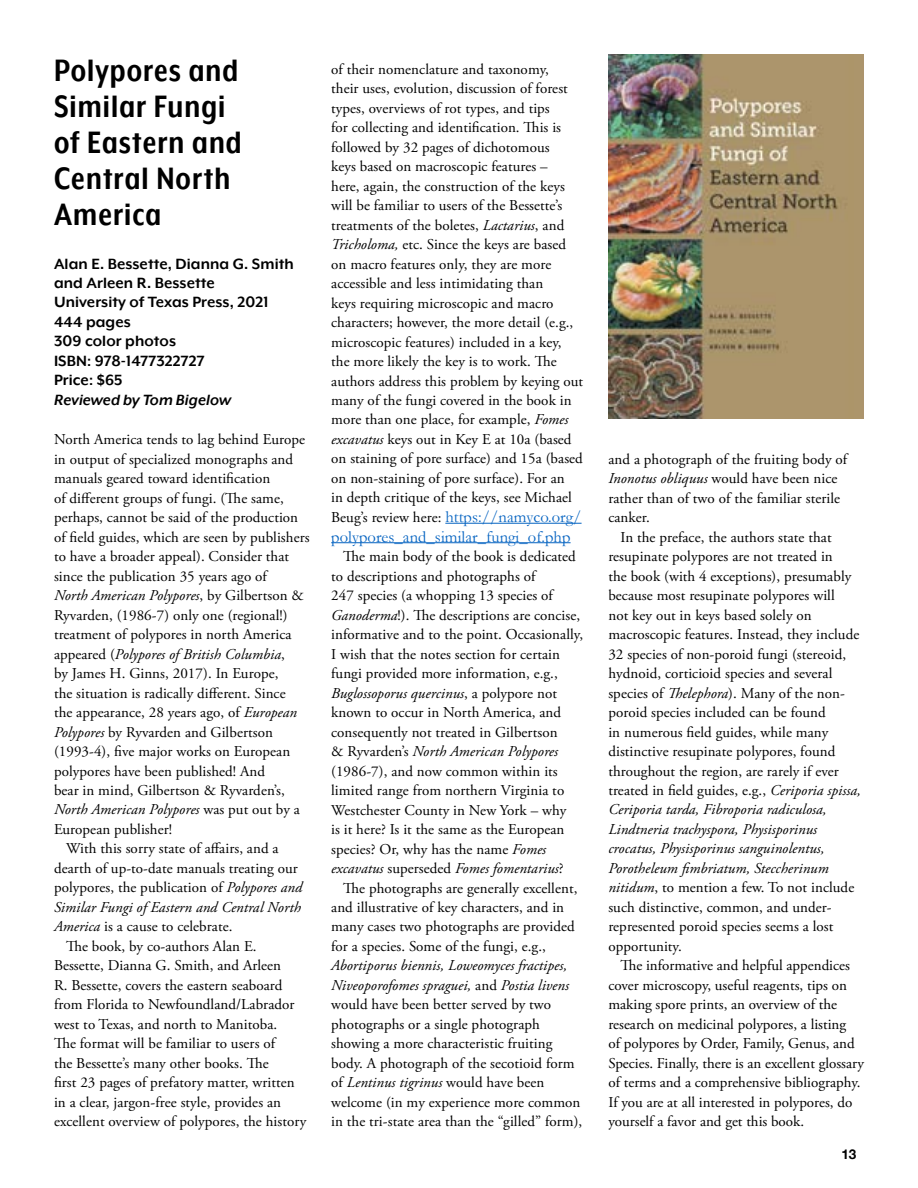
<style>
.page{position:relative;width:918px;height:1188px;background:#fff}
.page>*{position:absolute;margin:0;border:0;box-sizing:border-box;transform-origin:0 0}
.t1{font:700 36px/36px "Mr Eaves XL Mod Nar OT";letter-spacing:.03em;color:#000}
.t2{font:700 17.25px/19.5px "Mr Eaves XL Mod OT";letter-spacing:.005em;color:#000}
.t3{font:italic 700 17.25px "Mr Eaves XL Mod OT";letter-spacing:.005em;color:#000}
.t4{font:16.5px/19.5px "Garamond";letter-spacing:.005em;color:#0563c1}
.t5{font:15px/19.5px "Adobe Garamond Pro";letter-spacing:.005em;color:#000}
.t6{font:italic 15px "Adobe Garamond Pro";letter-spacing:.005em;color:#000}
.t7{font:700 13.5px "Helvetica Neue";color:#000}
.s1{font-style:normal}
.s2{font-style:italic}
.s3{font-family:"Adobe Garamond Pro";font-size:15px;color:#000}
</style>
<div class="page">
<hr style="left:445px;top:523px;width:137px;height:1px;background:#0563c1">
<hr style="left:331px;top:542px;width:240px;height:1px;background:#0563c1">
<img style="left:608px;top:54px;width:256px;height:365px">
<h1 class="t1" style="left:54px;top:52px;width:189px">Polypores and<br>Similar Fungi of Eastern and<br>Central North<br>America</h1>
<p class="t2" style="left:54px;top:253px;width:241px">Alan E. Bessette, Dianna G. Smith and Arleen R. Bessette<br>University of Texas Press, 2021<br>444 pages<br>309 color photos<br>ISBN: 978-1477322727<br>Price: $65</p>
<p class="t3" style="left:54px;top:390px;width:179px">Reviewed by Tom Bigelow</p>
<p class="t5" style="left:54px;top:430px;width:253px">North America tends to lag behind Europe</p>
<p class="t5" style="left:54px;top:450px;width:241px">in output of specialized monographs and</p>
<p class="t5" style="left:54px;top:469px;width:218px">manuals geared toward identification</p>
<p class="t5" style="left:54px;top:489px;width:231px">of different groups of fungi. (The same,</p>
<p class="t5" style="left:54px;top:508px;width:246px">perhaps, cannot be said of the production</p>
<p class="t5" style="left:54px;top:528px;width:257px">of field guides, which are seen by publishers</p>
<p class="t5" style="left:54px;top:547px;width:237px">to have a broader appeal). Consider that</p>
<p class="t5" style="left:54px;top:567px;width:214px">since the publication 35 years ago of</p>
<p class="t6" style="left:54px;top:586px;width:251px">North American Polypores<span class="s1">, by Gilbertson &amp;</span></p>
<p class="t5" style="left:54px;top:606px;width:235px">Ryvarden, (1986-7) only one (regional!)</p>
<p class="t5" style="left:54px;top:625px;width:239px">treatment of polypores in north America</p>
<p class="t6" style="left:54px;top:645px;width:232px"><span class="s1">appeared (</span>Polypores of British Columbia<span class="s1">,</span></p>
<p class="t5" style="left:54px;top:664px;width:226px">by James H. Ginns, 2017). In Europe,</p>
<p class="t5" style="left:54px;top:684px;width:233px">the situation is radically different. Since</p>
<p class="t5" style="left:54px;top:703px;width:245px">the appearance, 28 years ago, of <span class="s2">European</span></p>
<p class="t5" style="left:54px;top:723px;width:221px"><span class="s2">Polypores</span> by Ryvarden and Gilbertson</p>
<p class="t5" style="left:54px;top:742px;width:238px">(1993-4), five major works on European</p>
<p class="t5" style="left:54px;top:762px;width:213px">polypores have been published! And</p>
<p class="t5" style="left:54px;top:781px;width:232px">bear in mind, Gilbertson &amp; Ryvarden’s,</p>
<p class="t6" style="left:54px;top:801px;width:247px">North American Polypores <span class="s1">was put out by a</span></p>
<p class="t5" style="left:54px;top:820px;width:120px">European publisher!</p>
<p class="t5" style="left:66px;top:840px;width:214px">With this sorry state of affairs, and a</p>
<p class="t5" style="left:54px;top:859px;width:245px">dearth of up-to-date manuals treating our</p>
<p class="t5" style="left:54px;top:879px;width:250px">polypores, the publication of <span class="s2">Polypores and</span></p>
<p class="t6" style="left:54px;top:898px;width:248px">Similar Fungi of Eastern and Central North</p>
<p class="t5" style="left:54px;top:918px;width:180px"><span class="s2">America</span> is a cause to celebrate.</p>
<p class="t5" style="left:66px;top:937px;width:192px">The book, by co-authors Alan E.</p>
<p class="t5" style="left:54px;top:957px;width:229px">Bessette, Dianna G. Smith, and Arleen</p>
<p class="t5" style="left:54px;top:976px;width:230px">R. Bessette, covers the eastern seaboard</p>
<p class="t5" style="left:54px;top:996px;width:242px">from Florida to Newfoundland/Labrador</p>
<p class="t5" style="left:54px;top:1015px;width:225px">west to Texas, and north to Manitoba.</p>
<p class="t5" style="left:54px;top:1035px;width:223px">The format will be familiar to users of</p>
<p class="t5" style="left:54px;top:1054px;width:216px">the Bessette’s many other books. The</p>
<p class="t5" style="left:54px;top:1074px;width:242px">first 23 pages of prefatory matter, written</p>
<p class="t5" style="left:54px;top:1093px;width:229px">in a clear, jargon-free style, provides an</p>
<p class="t5" style="left:54px;top:1113px;width:254px">excellent overview of polypores, the history</p>
<p class="t5" style="left:331px;top:60px;width:254px">of their nomenclature and taxonomy,<br>their uses, evolution, discussion of forest types, overviews of rot types, and tips<br>for collecting and identification. This is followed by 32 pages of dichotomous<br>keys based on macroscopic features –<br>here, again, the construction of the keys will be familiar to users of the Bessette’s treatments of the boletes, <span class="s2">Lactarius</span>, and <span class="s2">Tricholoma,</span> etc. Since the keys are based on macro features only, they are more accessible and less intimidating than<br>keys requiring microscopic and macro characters; however, the more detail (e.g., microscopic features) included in a key, the more likely the key is to work. The authors address this problem by keying out many of the fungi covered in the book in more than one place, for example, <span class="s2">Fomes excavatus</span> keys out in Key E at 10a (based on staining of pore surface) and 15a (based on non-staining of pore surface). For an<br>in depth critique of the keys, see Michael</p>
<p class="t4" style="left:331px;top:507px;width:252px"><span class="s3">Beug’s review here:</span> https://namyco.org/ polypores_and_similar_fungi_of.php</p>
<p class="t5" style="left:331px;top:547px;width:253px;text-indent:12px">The main body of the book is dedicated to descriptions and photographs of<br>247 species (a whopping 13 species of <span class="s2">Ganoderma</span>!). The descriptions are concise, informative and to the point. Occasionally, I wish that the notes section for certain fungi provided more information, e.g., <span class="s2">Buglossoporus quercinus</span>, a polypore not known to occur in North America, and consequently not treated in Gilbertson<br>&amp; Ryvarden’s <span class="s2">North American Polypores </span>(1986-7), and now common within its limited range from northern Virginia to Westchester County in New York – why<br>is it here? Is it the same as the European species? Or, why has the name <span class="s2">Fomes excavatus</span> superseded <span class="s2">Fomes fomentarius</span>?</p>
<p class="t5" style="left:331px;top:879px;width:248px;text-indent:12px">The photographs are generally excellent, and illustrative of key characters, and in many cases two photographs are provided for a species. Some of the fungi, e.g.,</p>
<p class="t5" style="left:331px;top:957px;width:253px"><span class="s2">Abortiporus biennis, Loweomyces fractipes, Niveoporofomes spraguei,</span> and <span class="s2">Postia livens </span>would have been better served by two photographs or a single photograph showing a more characteristic fruiting body. A photograph of the secotioid form of <span class="s2">Lentinus tigrinus</span> would have been welcome (in my experience more common in the tri-state area than the “gilled” form),</p>
<p class="t5" style="left:608px;top:450px;width:240px">and a photograph of the fruiting body of<br><span class="s2">Inonotus obliquus</span> would have been nice rather than of two of the familiar sterile canker.</p>
<p class="t5" style="left:608px;top:528px;width:254px;text-indent:12px">In the preface, the authors state that resupinate polypores are not treated in<br>the book (with 4 exceptions), presumably because most resupinate polypores will<br>not key out in keys based solely on macroscopic features. Instead, they include 32 species of non-poroid fungi (stereoid, hydnoid, corticioid species and several species of <span class="s2">Thelephora</span>). Many of the non&shy;poroid species included can be found<br>in numerous field guides, while many distinctive resupinate polypores, found throughout the region, are rarely if ever treated in field guides, e.g., <span class="s2">Ceriporia spissa, Ceriporia tarda, Fibroporia radiculosa, Lindtneria trachyspora, Physisporinus crocatus, Physisporinus sanguinolentus, Porotheleum fimbriatum, Steccherinum nitidum</span>, to mention a few. To not include such distinctive, common, and under&shy;represented poroid species seems a lost opportunity.</p>
<p class="t5" style="left:608px;top:957px;width:257px;text-indent:12px">The informative and helpful appendices cover microscopy, useful reagents, tips on making spore prints, an overview of the research on medicinal polypores, a listing<br>of polypores by Order, Family, Genus, and Species. Finally, there is an excellent glossary of terms and a comprehensive bibliography.<br>If you are at all interested in polypores, do yourself a favor and get this book.</p>
<p class="t7" style="left:841px;top:1144px;width:17px">13</p>
</div>
